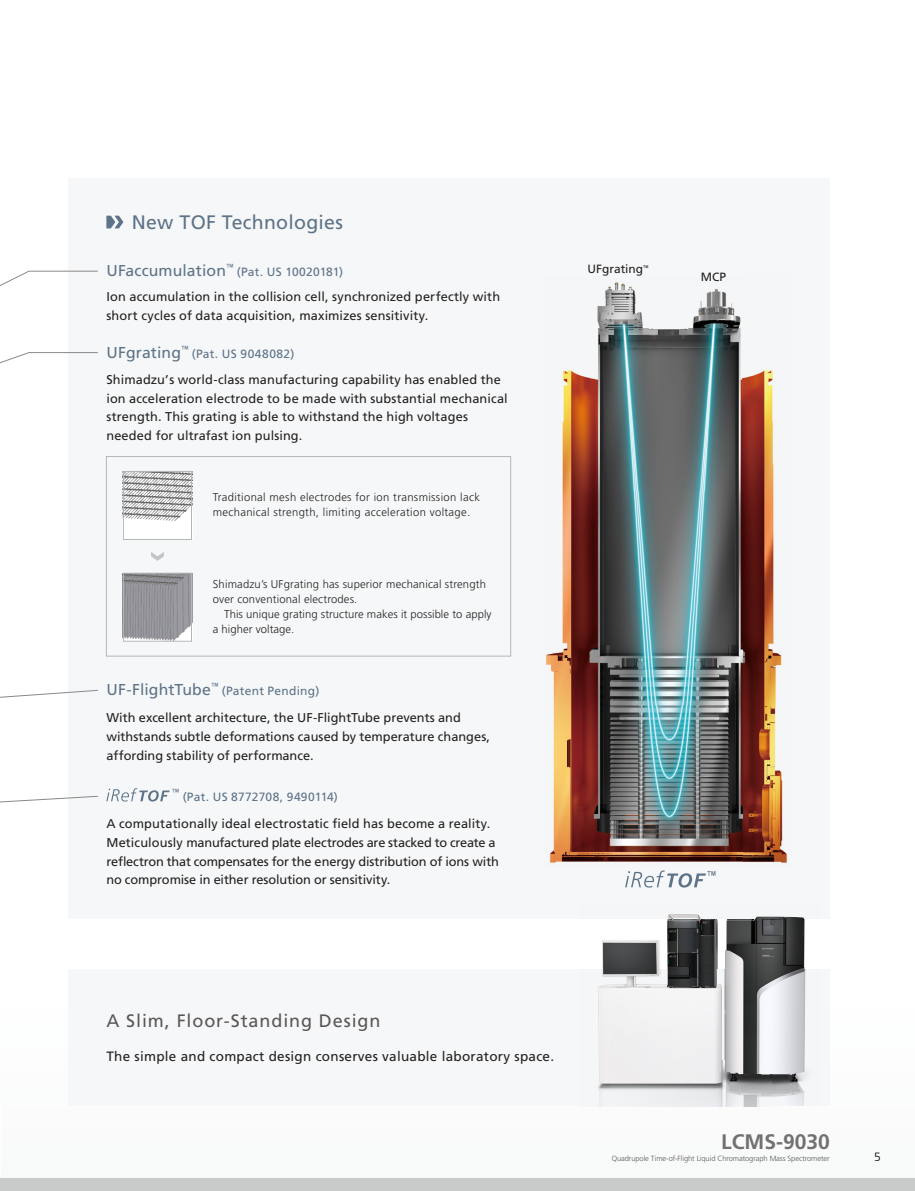
<style>
.page{position:relative;width:915px;height:1191px;background:#fff}
.page>*{position:absolute;margin:0;border:0;box-sizing:border-box;transform-origin:0 0}
.t1{font:700 21px "Frutiger LT Std";color:#727171}
.t2{font:19.5px "Frutiger LT Std";letter-spacing:.015em;color:#5d7388}
.t3{font:18px "Frutiger LT Std";letter-spacing:.05em;color:#5a5757}
.t4{font:15.75px "Frutiger LT Std";letter-spacing:.01em;color:#5d7388}
.t5{font:13.5px "Frutiger LT Std";letter-spacing:.02em;color:#232120}
.t6{font:12.75px/18.8px "Frutiger LT Std";letter-spacing:.005em;color:#232120}
.t7{font:12px "Frutiger LT Std";letter-spacing:.02em;color:#5d7388}
.t8{font:12px "Frutiger LT Std";letter-spacing:.045em;color:#5d7388}
.t9{font:12px "Frutiger LT Std";color:#232120}
.t10{font:300 12px "Frutiger LT Std";color:#000}
.t11{font:300 11.25px/15px "Frutiger LT Std";letter-spacing:.015em;color:#232120}
.t12{font:11.25px "Frutiger LT Std";color:#5d7388;scale:.8 1}
.t13{font:8.85px "Frutiger LT Std";color:#5d7388;scale:.8 1}
.t14{font:300 7.5px "Frutiger LT Std";letter-spacing:-.01em;color:#5a5757}
</style>
<div class="page">
<div style="left:68px;top:179px;width:761px;height:739px;background:#f6f7f8"></div>
<div style="left:68px;top:969px;width:761px;height:137px;background:#f6f7f8"></div>
<svg style="left:1px;top:795px;width:97px;height:8px"></svg>
<svg style="left:1px;top:270px;width:97px;height:93px"></svg>
<svg style="left:1px;top:689px;width:97px;height:9px"></svg>
<svg style="left:106px;top:216px;width:17px;height:12px"></svg>
<div style="left:106px;top:456px;width:404px;height:200px;border:1px solid #b5b6b6"></div>
<img style="left:125px;top:473px;width:65px;height:48px">
<div style="left:123px;top:471px;width:69px;height:68px;border:1px solid #b5b6b6"></div>
<img style="left:125px;top:575px;width:65px;height:64px">
<div style="left:123px;top:573px;width:69px;height:68px;border:1px solid #b5b6b6"></div>
<svg style="left:151px;top:552px;width:13px;height:9px"></svg>
<svg style="left:106px;top:788px;width:63px;height:13px"></svg>
<img style="left:546px;top:282px;width:241px;height:581px">
<svg style="left:625px;top:870px;width:80px;height:17px"></svg>
<img style="left:598px;top:918px;width:211px;height:188px">
<img style="left:598px;top:914px;width:206px;height:169px">
<div style="left:1px;top:1178px;width:913px;height:12px;background:#c9caca"></div>
<h2 class="t2" style="left:132px;top:211px;width:213px">New TOF Technologies</h2>
<p class="t4" style="left:106px;top:261px;width:128px">UFaccumulation<sup>™</sup></p>
<p class="t7" style="left:237px;top:264px;width:108px">(Pat. US 10020181)</p>
<p class="t6" style="left:106px;top:288px;width:395px">Ion accumulation in the collision cell, synchronized perfectly with short cycles of data acquisition, maximizes sensitivity.</p>
<p class="t4" style="left:106px;top:343px;width:83px">UFgrating<sup>™</sup></p>
<p class="t8" style="left:192px;top:347px;width:104px">(Pat. US 9048082)</p>
<p class="t6" style="left:106px;top:370px;width:402px">Shimadzu’s world-class manufacturing capability has enabled the ion acceleration electrode to be made with substantial mechanical strength. This grating is able to withstand the high voltages needed for ultrafast ion pulsing.</p>
<p class="t11" style="left:213px;top:490px;width:268px">Traditional mesh electrodes for ion transmission lack mechanical strength, limiting acceleration voltage.</p>
<p class="t11" style="left:213px;top:577px;width:274px">Shimadzu’s UFgrating has superior mechanical strength over conventional electrodes.</p>
<p class="t11" style="left:213px;top:607px;width:280px;text-indent:11px">This unique grating structure makes it possible to apply a higher voltage.</p>
<p class="t4" style="left:106px;top:681px;width:113px">UF-FlightTube<sup>™</sup></p>
<p class="t7" style="left:222px;top:684px;width:99px">(Patent Pending)</p>
<p class="t6" style="left:106px;top:708px;width:385px">With excellent architecture, the UF-FlightTube prevents and withstands subtle deformations caused by temperature changes, affording stability of performance.</p>
<p class="t13" style="left:172px;top:786px;width:10px">™</p>
<p class="t7" style="left:183px;top:789px;width:157px">(Pat. US 8772708, 9490114)</p>
<p class="t6" style="left:106px;top:814px;width:394px">A computationally ideal electrostatic field has become a reality.<br>Meticulously manufactured plate electrodes are stacked to create a reflectron that compensates for the energy distribution of ions with no compromise in either resolution or sensitivity.</p>
<p class="t9" style="left:587px;top:262px;width:63px">UFgrating<sup>™</sup></p>
<p class="t9" style="left:700px;top:269px;width:27px">MCP</p>
<p class="t12" style="left:706px;top:868px;width:13px">™</p>
<h3 class="t3" style="left:106px;top:1010px;width:275px">A Slim, Floor-Standing Design</h3>
<p class="t5" style="left:106px;top:1048px;width:449px">The simple and compact design conserves valuable laboratory space.</p>
<h1 class="t1" style="left:721px;top:1129px;width:110px">LCMS-9030</h1>
<p class="t14" style="left:611px;top:1154px;width:219px">Quadrupole Time-of-Flight Liquid Chromatograph Mass Spectrometer</p>
<p class="t10" style="left:873px;top:1150px;width:8px">5</p>
</div>
